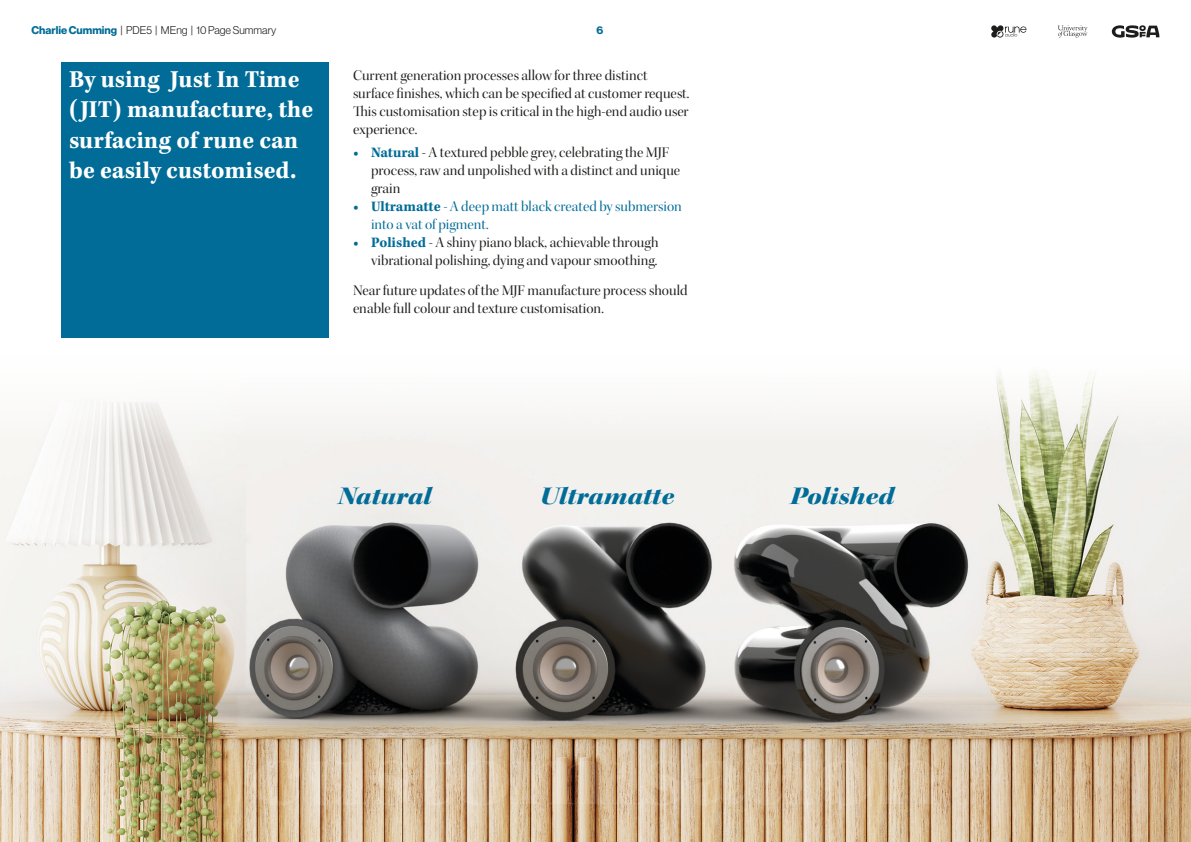
<style>
.page{position:relative;width:1191px;height:842px;background:#fff}
.page>*{position:absolute;margin:0;border:0;box-sizing:border-box;transform-origin:0 0}
.subhead{font:25.3px/30.4px "Kepler Std Bold Scn Capt";color:#fff}
.t1{font:25px "Kepler Std Black Ext It Disp";letter-spacing:-.005em;color:#006c97}
.t2{font:15px/18px "Kepler Std Disp";color:#1d1d1b}
.t3{font:15px/18px "Kepler Std Disp";color:#006c97}
.bodynew{font:11px "N Haas Grotesk DS Pro 45 Lt";color:#1d1d1b}
.bodynew-2{font:11px "N Haas Grotesk DS Pro 75 Bd";color:#006c97}
.s1{font-family:"N Haas Grotesk DS Pro 75 Bd";color:#006c97}
.s2{font-family:"Kepler Std Bold Scn Capt";color:#006c97}
.s3{font-family:"Kepler Std Bold Scn Capt"}
</style>
<div class="page">
<img style="left:0;top:370px;width:1190px;height:472px">
<div style="left:62px;top:62px;width:267px;height:275px;background:#006c97"></div>
<svg style="left:1058px;top:25px;width:29px;height:13px"></svg>
<svg style="left:1111px;top:25px;width:48px;height:13px"></svg>
<svg style="left:991px;top:25px;width:35px;height:13px"></svg>
<p class="bodynew" style="left:32px;top:24px;width:246px"><span class="s1">Charlie Cumming</span> | PDE5 | MEng | 10 Page Summary</p>
<p class="bodynew-2" style="left:596px;top:24px;width:8px">6</p>
<p class="subhead" style="left:69px;top:65px;width:246px">By using Just In Time (JIT) manufacture, the surfacing of rune can be easily customised.</p>
<p class="t2" style="left:353px;top:66px;width:338px">Current generation processes allow for three distinct surface finishes, which can be specified at customer request.<br>This customisation step is critical in the high-end audio user experience.</p>
<p class="t2" style="left:371px;top:144px;width:311px;text-indent:-18px"><span class="s2">• Natural</span> - A textured pebble grey, celebrating the MJF process, raw and unpolished with a distinct and unique grain</p>
<p class="t3" style="left:371px;top:198px;width:312px;text-indent:-18px"><span class="s3">• Ultramatte</span> - A deep matt black created by submersion into a vat of pigment.</p>
<p class="t2" style="left:353px;top:234px;width:307px;text-align:right"><span class="s2">• Polished</span> - A shiny piano black, achievable through vibrational polishing, dying and vapour smoothing.</p>
<p class="t2" style="left:353px;top:281px;width:336px">Near future updates of the MJF manufacture process should enable full colour and texture customisation.</p>
<p class="t1" style="left:338px;top:481px;width:95px">Natural</p>
<p class="t1" style="left:540px;top:481px;width:136px">Ultramatte</p>
<p class="t1" style="left:790px;top:481px;width:106px">Polished</p>
</div>
